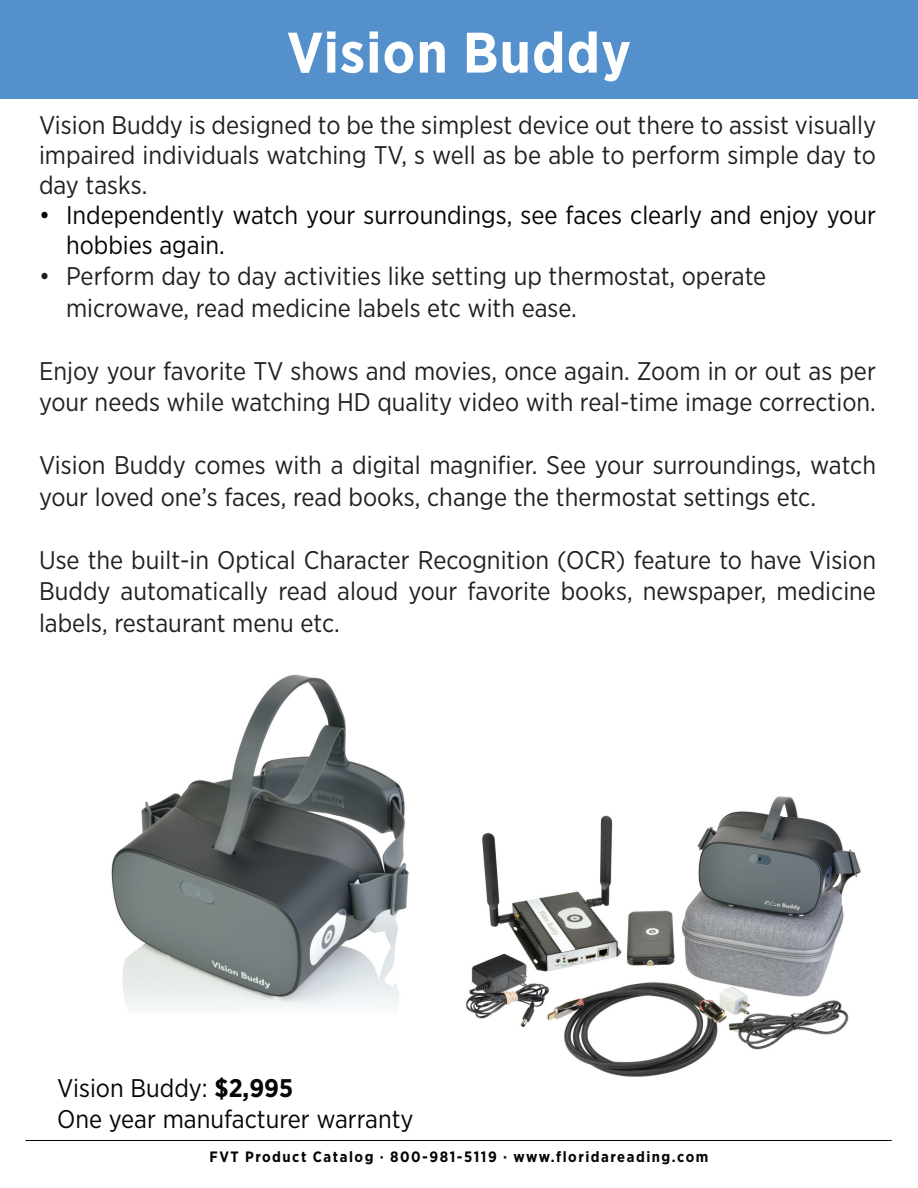
<style>
.page{position:relative;width:918px;height:1188px;background:#fff}
.page>*{position:absolute;margin:0;border:0;box-sizing:border-box;transform-origin:0 0}
.t1{font:700 57px "Gotham Narrow";letter-spacing:.02em;color:#fff}
.t2{font:25.5px/31.5px "Gotham Narrow";color:#231f20}
.t3{font:25.5px/30px "Gotham Narrow";color:#050605}
.t4{font:700 15px "Gotham Narrow";letter-spacing:.1em;color:#040503}
.s1{font-weight:700}
</style>
<div class="page">
<hr style="left:26px;top:1140px;width:866px;height:1px;background:#040503">
<div style="left:0;top:0;width:918px;height:98px;background:#5390cc"></div>
<img style="left:111px;top:674px;width:298px;height:335px">
<img style="left:466px;top:796px;width:395px;height:281px">
<h1 class="t1" style="left:287px;top:16px;width:346px">Vision Buddy</h1>
<p class="t2" style="left:39px;top:109px;width:839px;line-height:30px;text-align:justify">Vision Buddy is designed to be the simplest device out there to assist visually impaired individuals watching TV, s well as be able to perform simple day to day tasks.</p>
<p class="t3" style="left:66px;top:199px;width:811px;text-indent:-27px">• Independently watch your surroundings, see faces clearly and enjoy your hobbies again.</p>
<p class="t2" style="left:66px;top:260px;width:702px;text-indent:-27px">• Perform day to day activities like setting up thermostat, operate microwave, read medicine labels etc with ease.</p>
<p class="t2" style="left:39px;top:355px;width:838px">Enjoy your favorite TV shows and movies, once again. Zoom in or out as per your needs while watching HD quality video with real-time image correction.</p>
<p class="t2" style="left:39px;top:449px;width:839px">Vision Buddy comes with a digital magnifier. See your surroundings, watch your loved one’s faces, read books, change the thermostat settings etc.</p>
<p class="t2" style="left:39px;top:544px;width:839px;text-align:justify">Use the built-in Optical Character Recognition (OCR) feature to have Vision Buddy automatically read aloud your favorite books, newspaper, medicine labels, restaurant menu etc.</p>
<p class="t3" style="left:57px;top:1072px;width:358px;line-height:31.5px">Vision Buddy: <span class="s1">$2,995<br></span>One year manufacturer warranty</p>
<p class="t4" style="left:210px;top:1148px;width:500px">FVT Product Catalog · 800-981-5119 · www.floridareading.com</p>
</div>
